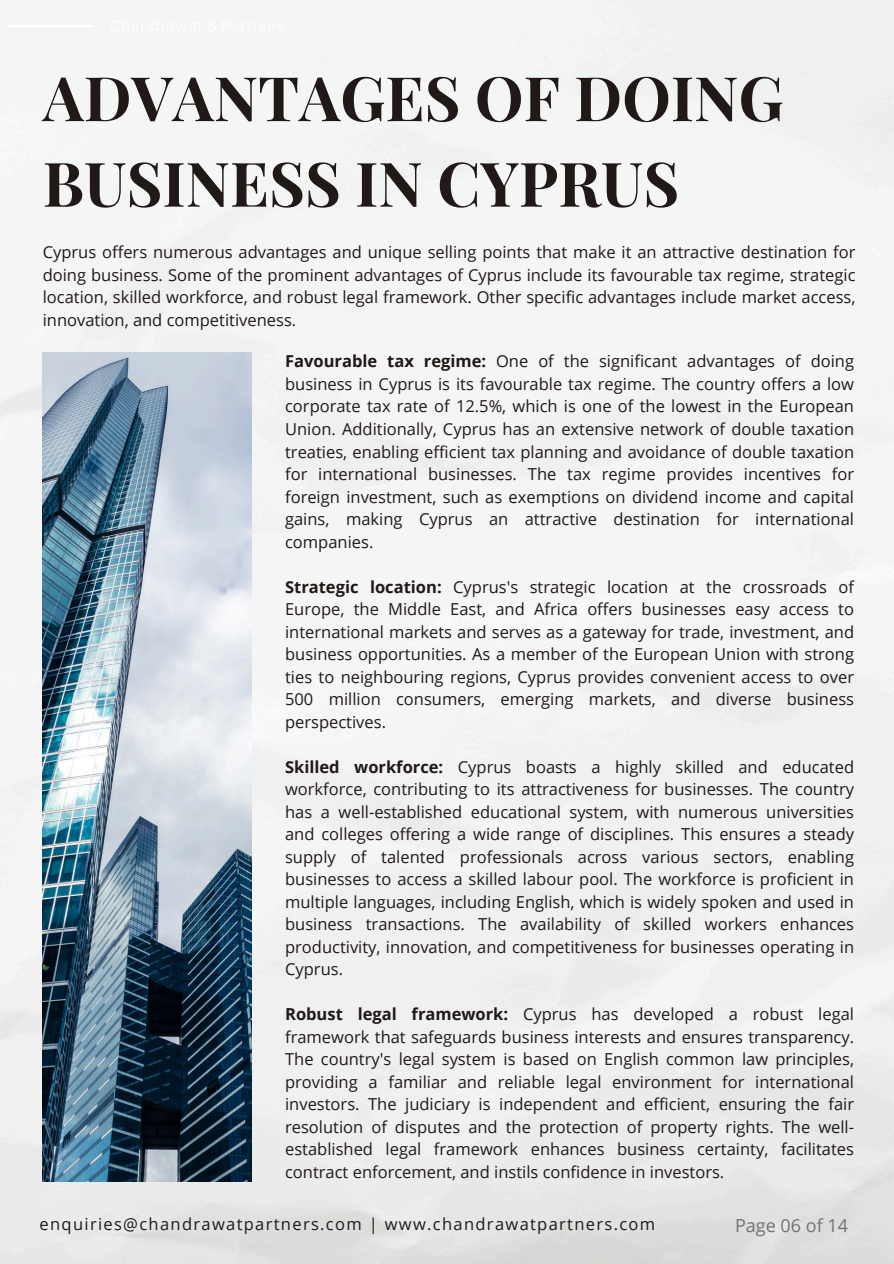
<style>
.page{position:relative;width:894px;height:1264px;background:#fff}
.page>*{position:absolute;margin:0;border:0;box-sizing:border-box;transform-origin:0 0}
.t1{font:700 61.5px/85.5px "Playfair Display";color:#201917}
.t2{font:18px "Open Sans";color:#737373}
.t3{font:16.5px/22.5px "Open Sans";color:#201917;text-align:justify}
.t4{font:16.5px "Open Sans";letter-spacing:.08em;color:#201917}
.s1{font-weight:700}
</style>
<div class="page">
<img style="left:0;top:0;width:893px;height:1263px">
<hr style="left:9px;top:25px;width:84px;height:2px;background:#fff">
<img style="left:43px;top:352px;width:208px;height:829px">
<p class="t1" style="left:43px;top:53px;width:742px">ADVANTAGES OF DOING<br>BUSINESS IN CYPRUS</p>
<h2 class="t3" style="left:43px;top:240px;width:814px">Cyprus offers numerous advantages and unique selling points that make it an attractive destination for doing business. Some of the prominent advantages of Cyprus include its favourable tax regime, strategic location, skilled workforce, and robust legal framework. Other specific advantages include market access, innovation, and competitiveness.</h2>
<p class="t3" style="left:285px;top:350px;width:570px"><span class="s1">Favourable tax regime:</span> One of the significant advantages of doing business in Cyprus is its favourable tax regime. The country offers a low corporate tax rate of 12.5%, which is one of the lowest in the European Union. Additionally, Cyprus has an extensive network of double taxation treaties, enabling efficient tax planning and avoidance of double taxation for international businesses. The tax regime provides incentives for foreign investment, such as exemptions on dividend income and capital gains, making Cyprus an attractive destination for international companies.</p>
<h1 class="t3" style="left:285px;top:575px;width:570px"><span class="s1">Strategic location:</span> Cyprus's strategic location at the crossroads of Europe, the Middle East, and Africa offers businesses easy access to international markets and serves as a gateway for trade, investment, and business opportunities. As a member of the European Union with strong ties to neighbouring regions, Cyprus provides convenient access to over 500 million consumers, emerging markets, and diverse business perspectives.</h1>
<h2 class="t3" style="left:285px;top:755px;width:570px"><span class="s1">Skilled workforce:</span> Cyprus boasts a highly skilled and educated workforce, contributing to its attractiveness for businesses. The country has a well-established educational system, with numerous universities and colleges offering a wide range of disciplines. This ensures a steady supply of talented professionals across various sectors, enabling businesses to access a skilled labour pool. The workforce is proficient in multiple languages, including English, which is widely spoken and used in business transactions. The availability of skilled workers enhances productivity, innovation, and competitiveness for businesses operating in Cyprus.</h2>
<p class="t3" style="left:285px;top:1002px;width:570px"><span class="s1">Robust legal framework:</span> Cyprus has developed a robust legal framework that safeguards business interests and ensures transparency.<br>The country's legal system is based on English common law principles, providing a familiar and reliable legal environment for international investors. The judiciary is independent and efficient, ensuring the fair resolution of disputes and the protection of property rights. The well&shy;established legal framework enhances business certainty, facilitates contract enforcement, and instils confidence in investors.</p>
<h2 class="t4" style="left:40px;top:1211px;width:617px">enquiries@chandrawatpartners.com | www.chandrawatpartners.com</h2>
<h2 class="t2" style="left:734px;top:1212px;width:114px">Page 06 of 14</h2>
</div>
